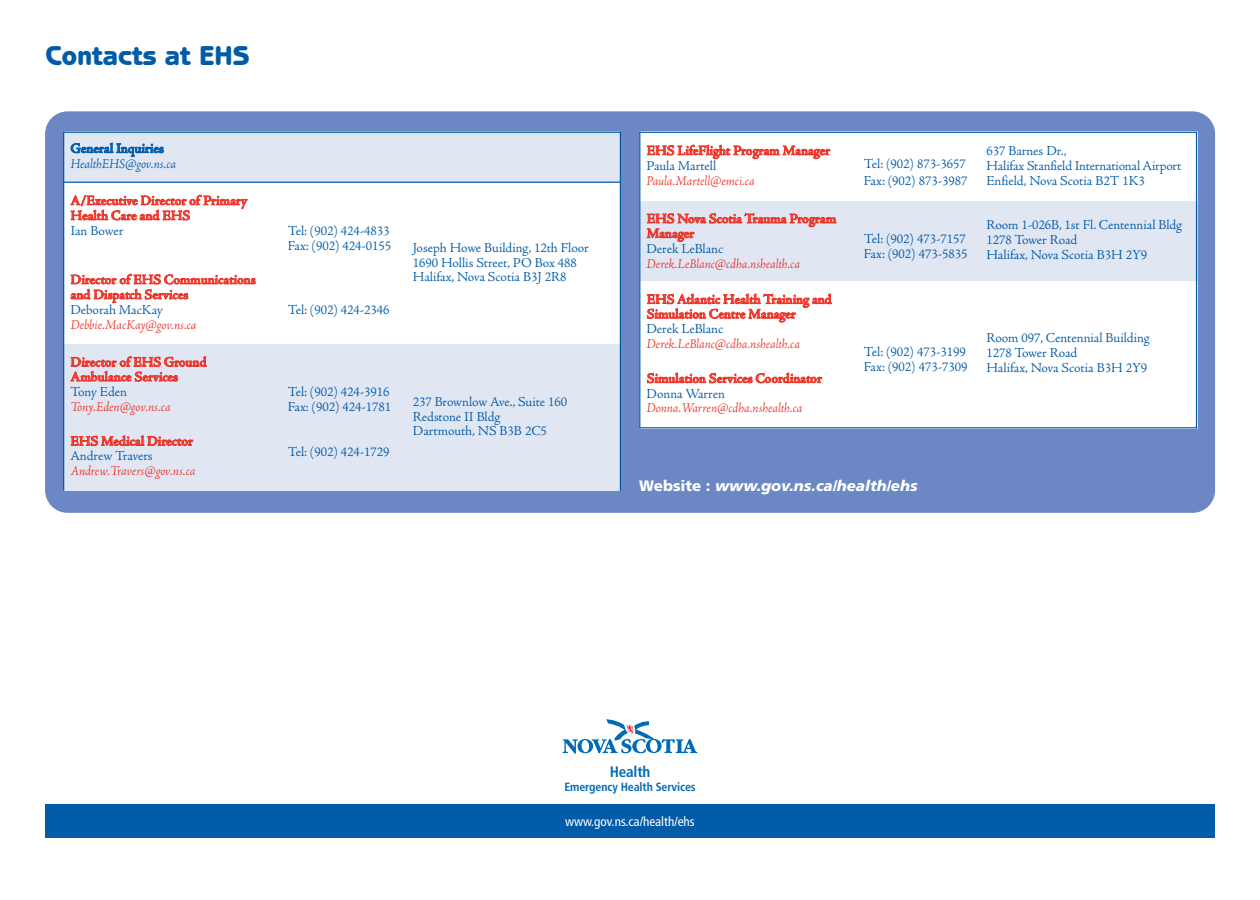
<style>
.page{position:relative;width:1260px;height:900px;background:#fff}
.page>*{position:absolute;margin:0;border:0;box-sizing:border-box;transform-origin:0 0}
.t1{font:800 27.5px "Benguiat Gothic";color:#015ba9}
.t2{font:700 condensed 15.12px "Frutiger";letter-spacing:-.01em;color:#006bb6}
.t3{font:italic 900 15px "Frutiger";color:#fff}
.t4{font:14.25px/14.9px "Adobe Jenson";color:#015ba9}
.t5{font:600 14.25px/14.8px "Adobe Jenson";letter-spacing:-.005em;color:#ee3529}
.t6{font:italic 14.25px "Adobe Jenson";letter-spacing:-.005em;color:#ee3529}
.t7{font:italic 14.25px "Adobe Jenson";color:#015ba9}
.t8{font:600 14.25px "Adobe Jenson";letter-spacing:-.005em;color:#015ba9}
.t9{font:condensed 13.12px "Frutiger";color:#fff}
.t10{font:700 condensed 11.88px "Frutiger";letter-spacing:-.01em;color:#006bb6}
.s1{font-style:normal}
</style>
<div class="page">
<div style="left:45px;top:111px;width:1170px;height:402px;background:#6b88c4;border-radius:22px"></div>
<div style="left:639px;top:132px;width:217px;height:69px;background:#fff"></div>
<div style="left:856px;top:132px;width:123px;height:69px;background:#fff"></div>
<div style="left:979px;top:132px;width:218px;height:69px;background:#fff"></div>
<div style="left:639px;top:201px;width:217px;height:80px;background:#e1e6f3"></div>
<div style="left:856px;top:201px;width:123px;height:80px;background:#e1e6f3"></div>
<div style="left:979px;top:201px;width:218px;height:80px;background:#e1e6f3"></div>
<div style="left:639px;top:281px;width:217px;height:147px;background:#fff"></div>
<div style="left:856px;top:281px;width:123px;height:147px;background:#fff"></div>
<div style="left:979px;top:281px;width:218px;height:147px;background:#fff"></div>
<hr style="left:639px;top:132px;width:1px;height:296px;background:#015ba9">
<hr style="left:1196px;top:132px;width:1px;height:296px;background:#015ba9">
<hr style="left:639px;top:132px;width:558px;height:1px;background:#015ba9">
<hr style="left:639px;top:427px;width:558px;height:1px;background:#015ba9">
<div style="left:45px;top:805px;width:1170px;height:33px;background:#015ba9"></div>
<svg style="left:562px;top:719px;width:135px;height:35px"></svg>
<div style="left:63px;top:132px;width:557px;height:50px;background:#e1e6f3"></div>
<div style="left:63px;top:182px;width:217px;height:162px;background:#fff"></div>
<div style="left:280px;top:182px;width:123px;height:162px;background:#fff"></div>
<div style="left:403px;top:182px;width:218px;height:162px;background:#fff"></div>
<div style="left:63px;top:344px;width:217px;height:147px;background:#e1e6f3"></div>
<div style="left:280px;top:344px;width:123px;height:147px;background:#e1e6f3"></div>
<div style="left:403px;top:344px;width:218px;height:147px;background:#e1e6f3"></div>
<hr style="left:63px;top:132px;width:1px;height:359px;background:#015ba9">
<hr style="left:620px;top:132px;width:1px;height:359px;background:#015ba9">
<hr style="left:63px;top:132px;width:558px;height:1px;background:#015ba9">
<hr style="left:63px;top:182px;width:558px;height:1px;background:#015ba9">
<h1 class="t1" style="left:45px;top:45px;width:206px">Contacts at EHS</h1>
<p class="t8" style="left:71px;top:143px;width:95px">General Inquiries</p>
<p class="t7" style="left:70px;top:158px;width:107px">HealthEHS@gov.ns.ca</p>
<p class="t5" style="left:71px;top:194px;width:178px">A/Executive Director of Primary<br>Health Care and EHS</p>
<p class="t4" style="left:70px;top:224px;width:54px">Ian Bower</p>
<p class="t5" style="left:71px;top:273px;width:187px">Director of EHS Communications and Dispatch Services</p>
<p class="t4" style="left:70px;top:303px;width:94px">Deborah MacKay</p>
<p class="t6" style="left:70px;top:319px;width:128px">Debbie.MacKay@gov.ns.ca</p>
<p class="t5" style="left:71px;top:356px;width:138px">Director of EHS Ground<br>Ambulance Services</p>
<p class="t4" style="left:70px;top:386px;width:58px">Tony Eden</p>
<p class="t6" style="left:70px;top:401px;width:102px">Tony.Eden@gov.ns.ca</p>
<p class="t5" style="left:71px;top:435px;width:124px">EHS Medical Director</p>
<p class="t4" style="left:70px;top:450px;width:84px">Andrew Travers</p>
<p class="t6" style="left:70px;top:465px;width:126px">Andrew.Travers@gov.ns.ca</p>
<p class="t4" style="left:288px;top:224px;width:105px">Tel: (902) 424-4833<br>Fax: (902) 424-0155</p>
<p class="t4" style="left:288px;top:303px;width:103px">Tel: (902) 424-2346</p>
<p class="t4" style="left:413px;top:241px;width:178px">Joseph Howe Building, 12th Floor<br>1690 Hollis Street, PO Box 488<br>Halifax, Nova Scotia B3J 2R8</p>
<p class="t4" style="left:288px;top:386px;width:105px">Tel: (902) 424-3916<br>Fax: (902) 424-1781</p>
<p class="t4" style="left:288px;top:446px;width:103px">Tel: (902) 424-1729</p>
<p class="t4" style="left:413px;top:395px;width:156px">237 Brownlow Ave., Suite 160<br>Redstone II Bldg<br>Dartmouth, NS B3B 2C5</p>
<p class="t5" style="left:647px;top:145px;width:185px">EHS LifeFlight Program Manager</p>
<p class="t4" style="left:647px;top:160px;width:71px">Paula Martell</p>
<p class="t6" style="left:647px;top:175px;width:110px">Paula.Martell@emci.ca</p>
<p class="t5" style="left:647px;top:213px;width:191px">EHS Nova Scotia Trauma Program<br>Manager</p>
<p class="t4" style="left:647px;top:242px;width:78px">Derek LeBlanc</p>
<p class="t6" style="left:647px;top:258px;width:155px">Derek.LeBlanc@cdha.nshealth.ca</p>
<p class="t5" style="left:647px;top:293px;width:186px">EHS Atlantic Health Training and<br>Simulation Centre Manager</p>
<p class="t4" style="left:647px;top:323px;width:78px">Derek LeBlanc</p>
<p class="t6" style="left:647px;top:338px;width:155px">Derek.LeBlanc@cdha.nshealth.ca</p>
<p class="t5" style="left:647px;top:372px;width:177px">Simulation Services Coordinator</p>
<p class="t4" style="left:647px;top:387px;width:80px">Donna Warren</p>
<p class="t6" style="left:647px;top:403px;width:157px">Donna.Warren@cdha.nshealth.ca</p>
<p class="t4" style="left:864px;top:156px;width:105px;line-height:17px">Tel: (902) 873-3657<br>Fax: (902) 873-3987</p>
<p class="t4" style="left:986px;top:145px;width:196px">637 Barnes Dr.,<br>Halifax Stanfield International Airport<br>Enfield, Nova Scotia B2T 1K3</p>
<p class="t4" style="left:864px;top:233px;width:105px">Tel: (902) 473-7157<br>Fax: (902) 473-5835</p>
<p class="t4" style="left:986px;top:219px;width:197px">Room 1-026B, 1st Fl. Centennial Bldg<br>1278 Tower Road<br>Halifax, Nova Scotia B3H 2Y9</p>
<p class="t4" style="left:864px;top:346px;width:105px">Tel: (902) 473-3199<br>Fax: (902) 473-7309</p>
<p class="t4" style="left:986px;top:332px;width:165px">Room 097, Centennial Building<br>1278 Tower Road<br>Halifax, Nova Scotia B3H 2Y9</p>
<p class="t3" style="left:639px;top:479px;width:280px"><span class="s1">Website :</span> www.gov.ns.ca/health/ehs</p>
<p class="t2" style="left:610px;top:766px;width:42px">Health</p>
<p class="t10" style="left:564px;top:783px;width:133px">Emergency Health Services</p>
<p class="t9" style="left:565px;top:816px;width:131px">www.gov.ns.ca/health/ehs</p>
</div>
